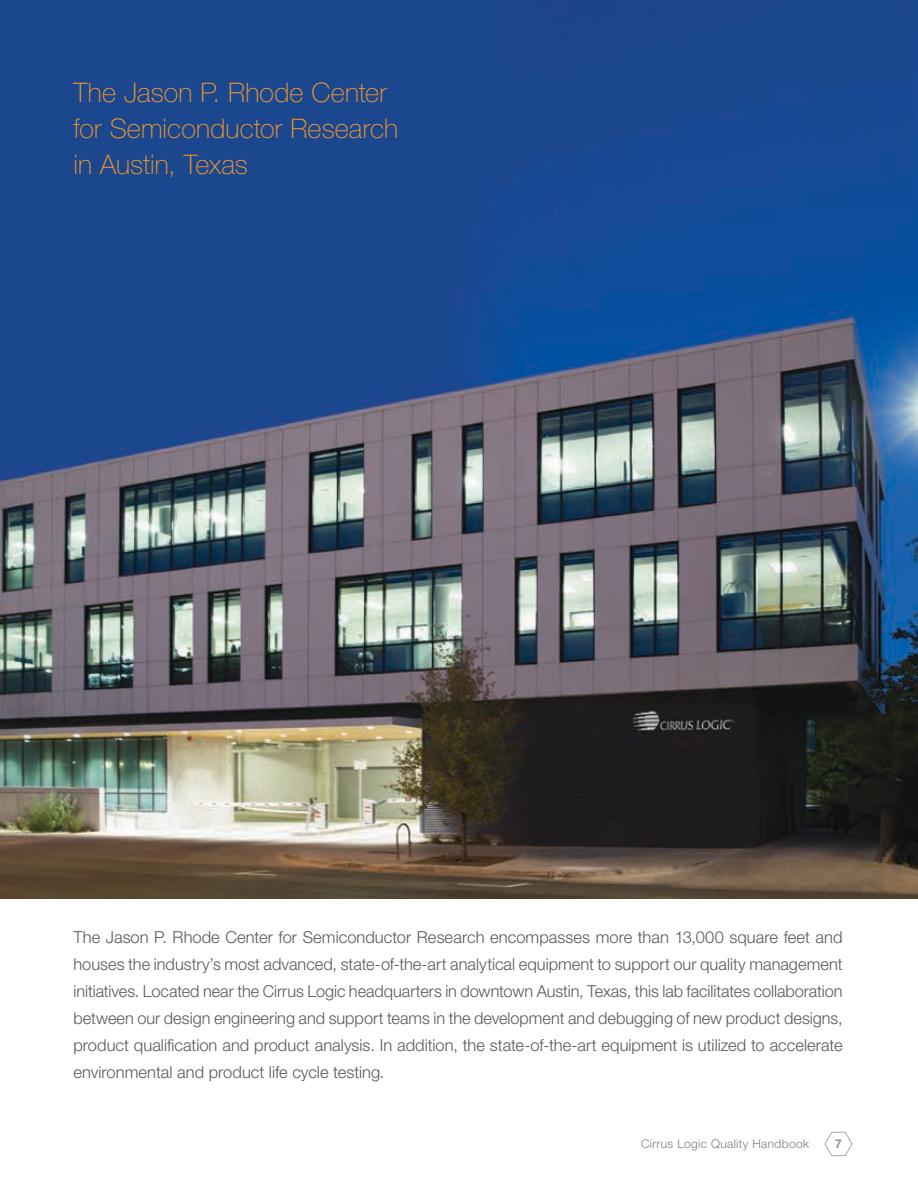
<style>
.page{position:relative;width:918px;height:1188px;background:#fff}
.page>*{position:absolute;margin:0;border:0;box-sizing:border-box;transform-origin:0 0}
.t1{font:100 27px/36px "Helvetica Neue";letter-spacing:.005em;color:#f89828}
.t2{font:300 16.5px/27px "Helvetica Neue";color:#58595b;text-align:justify}
.t3{font:300 12px "Helvetica Neue";letter-spacing:.03em;color:#7c7e81}
.t4{font:500 12px "Helvetica Neue";color:#7c7e81}
</style>
<div class="page">
<svg style="left:824px;top:1131px;width:29px;height:26px"></svg>
<img style="left:0;top:0;width:918px;height:899px">
<h1 class="t1" style="left:73px;top:75px;width:326px">The Jason P. Rhode Center for Semiconductor Research in Austin, Texas</h1>
<p class="t2" style="left:73px;top:924px;width:771px">The Jason P. Rhode Center for Semiconductor Research encompasses more than 13,000 square feet and houses the industry’s most advanced, state-of-the-art analytical equipment to support our quality management initiatives. Located near the Cirrus Logic headquarters in downtown Austin, Texas, this lab facilitates collaboration between our design engineering and support teams in the development and debugging of new product designs, product qualification and product analysis. In addition, the state-of-the-art equipment is utilized to accelerate environmental and product life cycle testing.</p>
<p class="t3" style="left:641px;top:1136px;width:170px">Cirrus Logic Quality Handbook</p>
<p class="t4" style="left:835px;top:1136px;width:8px">7</p>
</div>
